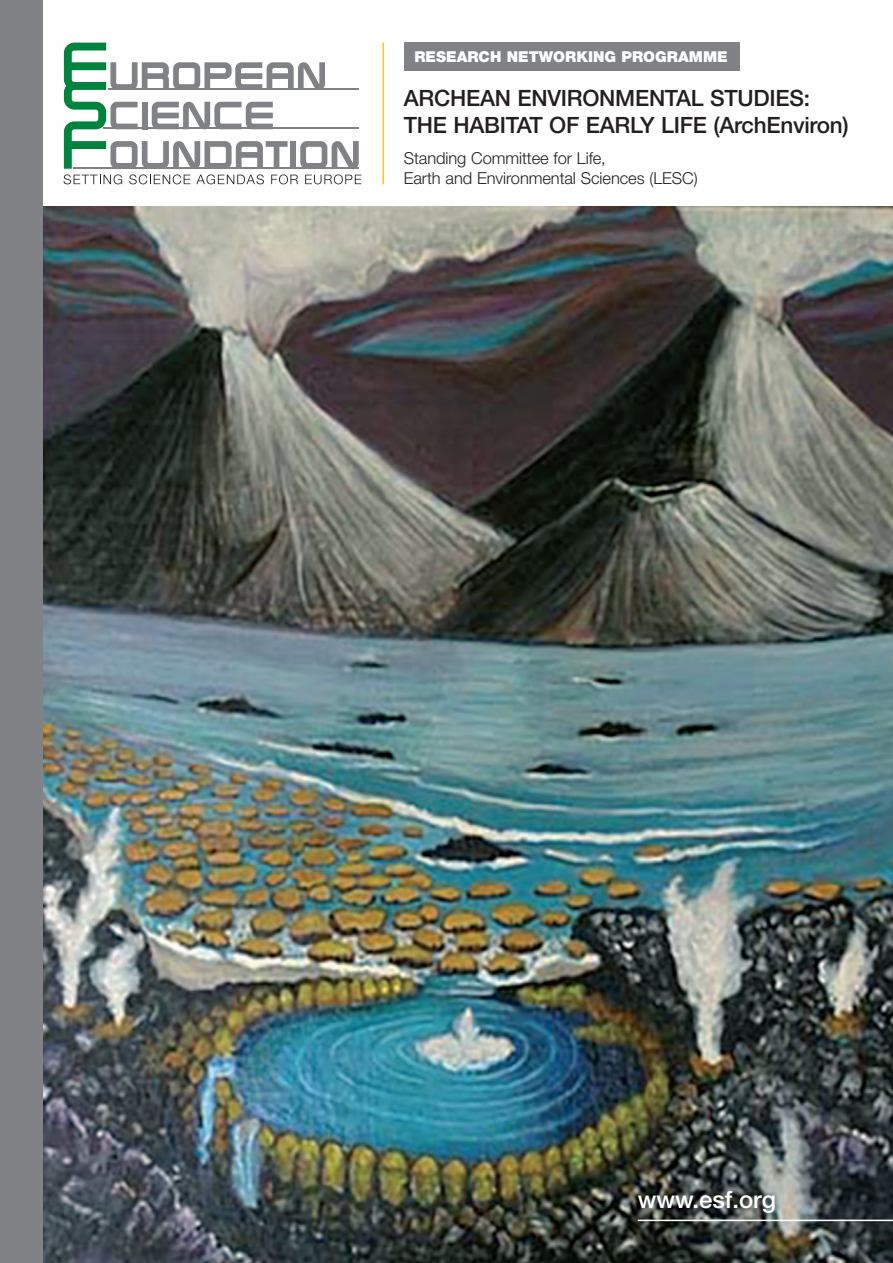
<style>
.page{position:relative;width:893px;height:1263px;background:#fff}
.page>*{position:absolute;margin:0;border:0;box-sizing:border-box;transform-origin:0 0}
.t1{font:500 24px "Helvetica Neue";color:#fff}
.t2{font:500 22.5px/27px "Helvetica Neue";letter-spacing:-.01em;color:#231f20}
.t3{font:300 16.5px/19.8px "Helvetica Neue";letter-spacing:-.005em;color:#231f20}
.t4{font:900 15px "Helvetica Neue";color:#fff}
</style>
<div class="page">
<svg style="left:64px;top:43px;width:297px;height:141px"></svg>
<img style="left:42px;top:206px;width:851px;height:1057px">
<div style="left:0;top:0;width:42px;height:1263px;background:#808285"></div>
<hr style="left:382px;top:43px;width:2px;height:141px;background:#fec422">
<hr style="left:638px;top:1220px;width:255px;height:1px;background:#fff">
<div style="left:404px;top:43px;width:336px;height:28px;background:#808285"></div>
<p class="t4" style="left:414px;top:51px;width:315px">RESEARCH NETWORKING PROGRAMME</p>
<p class="t2" style="left:404px;top:87px;width:447px">ARCHEAN ENVIRONMENTAL STUDIES:<br>THE HABITAT OF EARLY LIFE (ArchEnviron)</p>
<p class="t3" style="left:404px;top:150px;width:295px">Standing Committee for Life,<br>Earth and Environmental Sciences (LESC)</p>
<p class="t1" style="left:638px;top:1191px;width:140px">www.esf.org</p>
</div>
